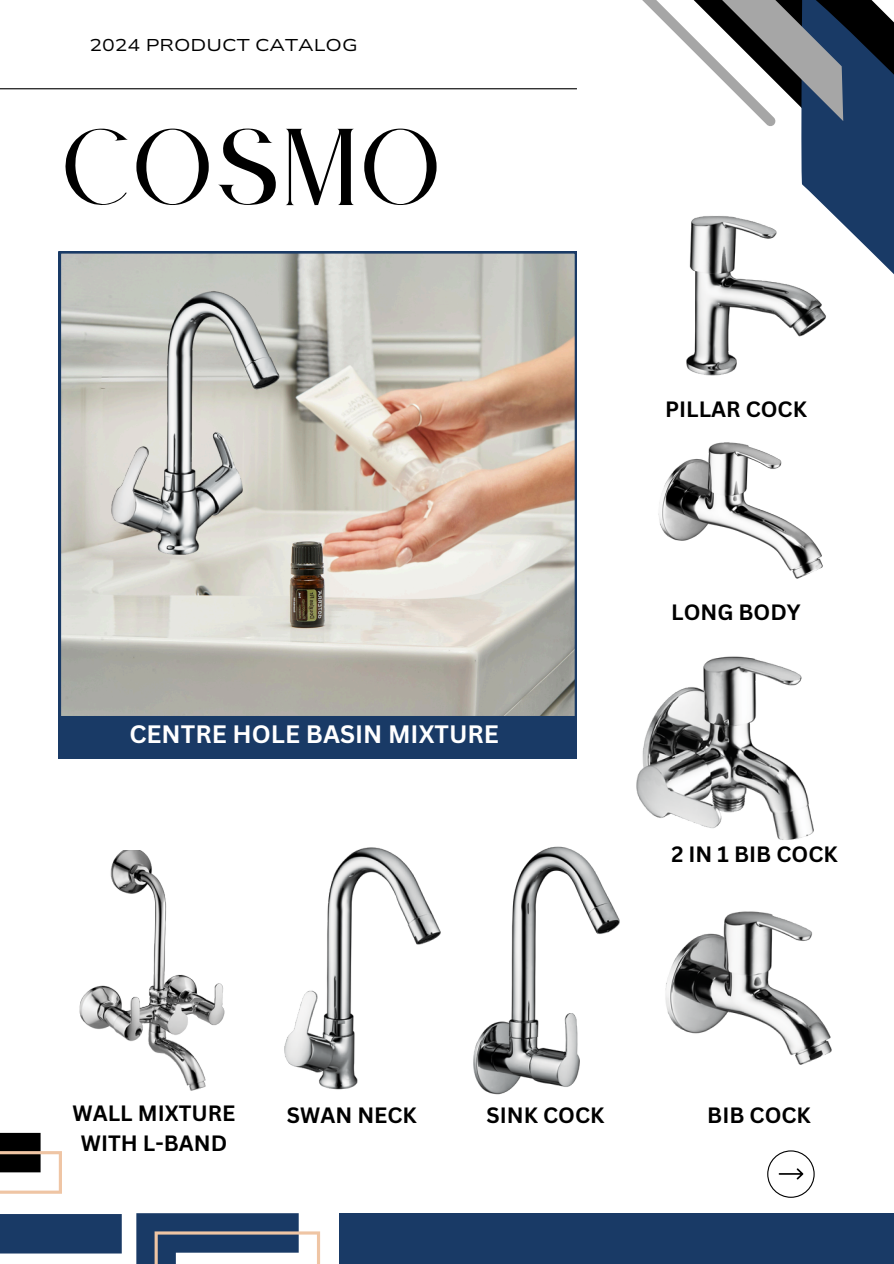
<style>
.page{position:relative;width:894px;height:1264px;background:#fff}
.page>*{position:absolute;margin:0;border:0;box-sizing:border-box;transform-origin:0 0}
.t1{font:95.7px "Le Jour Serif";letter-spacing:.05em;color:#000}
.t2{font:700 24.45px "Canva Sans";color:#fff}
.t3{font:700 21.6px "Canva Sans";color:#000}
.t4{font:17.1px "Nunito Sans 10 pt Expanded";color:#000}
</style>
<div class="page">
<svg style="left:0;top:1132px;width:121px;height:122px"></svg>
<svg style="left:136px;top:1213px;width:184px;height:50px"></svg>
<svg style="left:642px;top:0;width:251px;height:273px"></svg>
<div style="left:339px;top:1213px;width:554px;height:50px;background:#193a66"></div>
<div style="left:59px;top:710px;width:517px;height:49px;background:#193a66"></div>
<hr style="left:0;top:88px;width:576px;height:1px;background:#000">
<svg style="left:767px;top:1150px;width:47px;height:47px"></svg>
<svg style="left:59px;top:251px;width:517px;height:465px;background:#c4bcb3"></svg>
<img style="left:284px;top:847px;width:157px;height:243px">
<img style="left:665px;top:911px;width:167px;height:154px">
<img style="left:473px;top:846px;width:147px;height:249px">
<img style="left:101px;top:287px;width:189px;height:267px">
<img style="left:616px;top:656px;width:198px;height:198px">
<img style="left:657px;top:202px;width:191px;height:174px">
<img style="left:658px;top:442px;width:165px;height:137px">
<img style="left:79px;top:850px;width:146px;height:241px">
<p class="t4" style="left:89px;top:34px;width:270px">2024 PRODUCT CATALOG</p>
<h1 class="t1" style="left:65px;top:116px;width:377px">COSMO</h1>
<h3 class="t2" style="left:129px;top:716px;width:371px">CENTRE HOLE BASIN MIXTURE</h3>
<p class="t3" style="left:664px;top:394px;width:143px">PILLAR COCK</p>
<p class="t3" style="left:671px;top:596px;width:131px">LONG BODY</p>
<p class="t3" style="left:671px;top:838px;width:168px">2 IN 1 BIB COCK</p>
<p class="t3" style="left:73px;top:1098px;width:164px">WALL MIXTURE</p>
<p class="t3" style="left:707px;top:1099px;width:105px">BIB COCK</p>
<p class="t3" style="left:81px;top:1127px;width:148px">WITH L-BAND</p>
<h3 class="t3" style="left:287px;top:1099px;width:131px">SWAN NECK</h3>
<p class="t3" style="left:486px;top:1099px;width:119px">SINK COCK</p>
</div>
